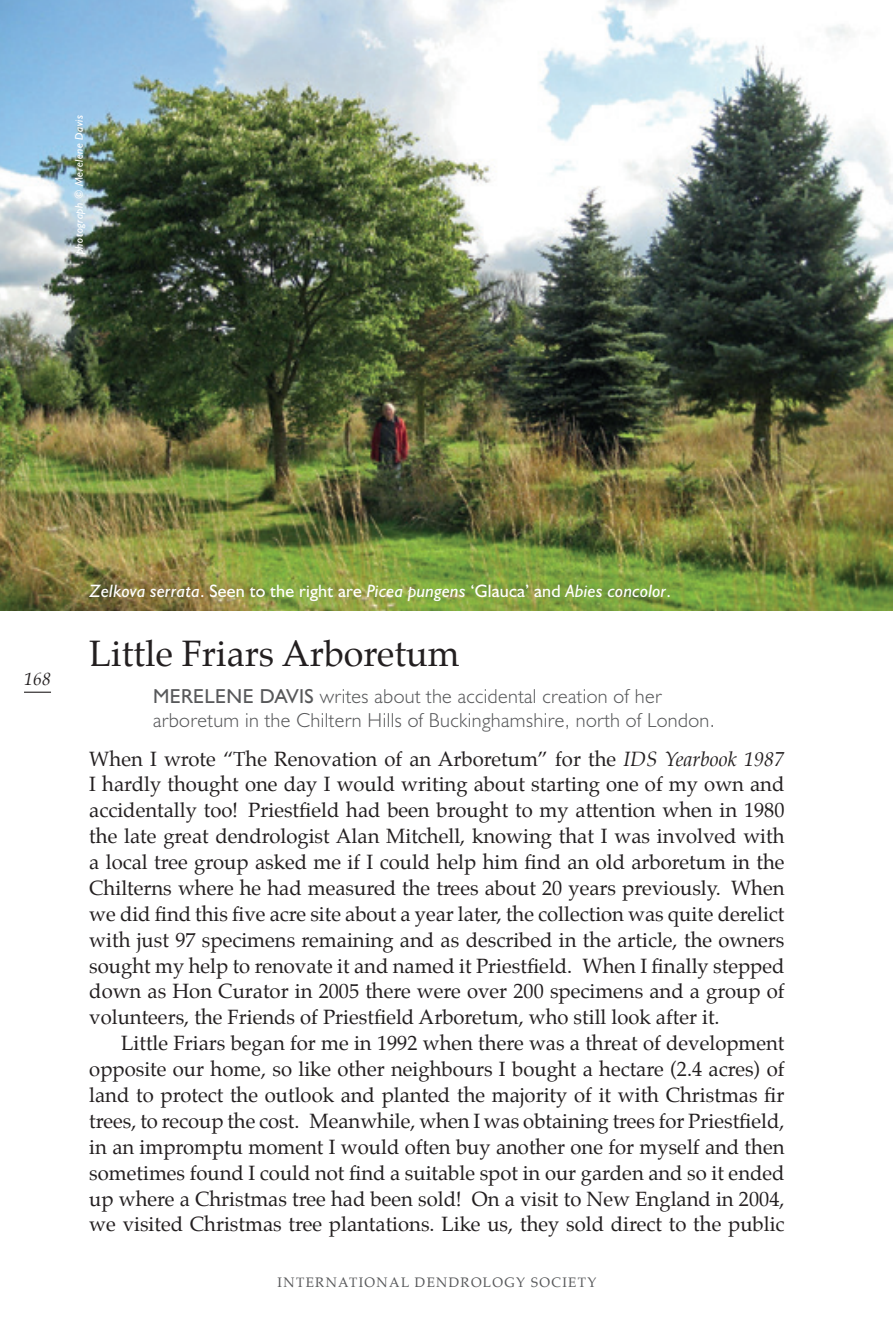
<style>
.page{position:relative;width:893px;height:1340px;background:#fff}
.page>*{position:absolute;margin:0;border:0;box-sizing:border-box;transform-origin:0 0}
.Article_Title{font:36px "Palatino";color:#231f20}
.t1{font:20.25px/25.9px "Palatino";color:#231f20;text-align:justify}
.Tour_Intro{font:300 20.25px/24.3px "Humanist 521 BT";letter-spacing:.02em;color:#57585a}
.Caption__style_ref{font:italic 18px "Humanist 521 BT";letter-spacing:.01em;color:#fff}
.t2{font:italic 18px "Palatino";color:#231f20}
.t3{font:13.5px "Palatino";letter-spacing:.1em;color:#57585a}
.t4{font:italic 11.25px "Humanist 521 BT";letter-spacing:.03em;color:#fff}
.s1{font-style:normal}
.s2{font-weight:400}
.s3{font-style:italic}
</style>
<div class="page">
<svg style="left:24px;top:691px;width:27px;height:1px"></svg>
<img style="left:0;top:0;width:893px;height:610px">
<p class="t4" style="left:72px;top:254px;width:141px;rotate:-90deg">photograph © Merelene Davis</p>
<p class="t2" style="left:24px;top:665px;width:28px">168</p>
<p class="Caption__style_ref" style="left:89px;top:580px;width:583px">Zelkova serrata<span class="s1">. Seen to the right are</span> Picea pungens <span class="s1">‘Glauca’ and</span> Abies concolor<span class="s1">.</span></p>
<p class="Article_Title" style="left:89px;top:623px;width:372px">Little Friars Arboretum</p>
<p class="Tour_Intro" style="left:153px;top:683px;width:563px"><span class="s2">MERELENE DAVIS</span> writes about the accidental creation of her arboretum in the Chiltern Hills of Buckinghamshire, north of London.</p>
<p class="t1" style="left:89px;top:745px;width:697px">When I wrote “The Renovation of an Arboretum” for the <span class="s3">IDS Yearbook 1987<br></span>I hardly thought one day I would writing about starting one of my own and accidentally too! Priestfield had been brought to my attention when in 1980 the late great dendrologist Alan Mitchell, knowing that I was involved with a local tree group asked me if I could help him find an old arboretum in the Chilterns where he had measured the trees about 20 years previously. When we did find this five acre site about a year later, the collection was quite derelict with just 97 specimens remaining and as described in the article, the owners sought my help to renovate it and named it Priestfield. When I finally stepped down as Hon Curator in 2005 there were over 200 specimens and a group of volunteers, the Friends of Priestfield Arboretum, who still look after it.</p>
<p class="t1" style="left:89px;top:1030px;width:697px;text-indent:32px">Little Friars began for me in 1992 when there was a threat of development opposite our home, so like other neighbours I bought a hectare (2.4 acres) of land to protect the outlook and planted the majority of it with Christmas fir trees, to recoup the cost. Meanwhile, when I was obtaining trees for Priestfield, in an impromptu moment I would often buy another one for myself and then sometimes found I could not find a suitable spot in our garden and so it ended up where a Christmas tree had been sold! On a visit to New England in 2004, we visited Christmas tree plantations. Like us, they sold direct to the public</p>
<p class="t3" style="left:278px;top:1271px;width:320px">INTERNATIONAL DENDROLOGY SOCIETY</p>
</div>
